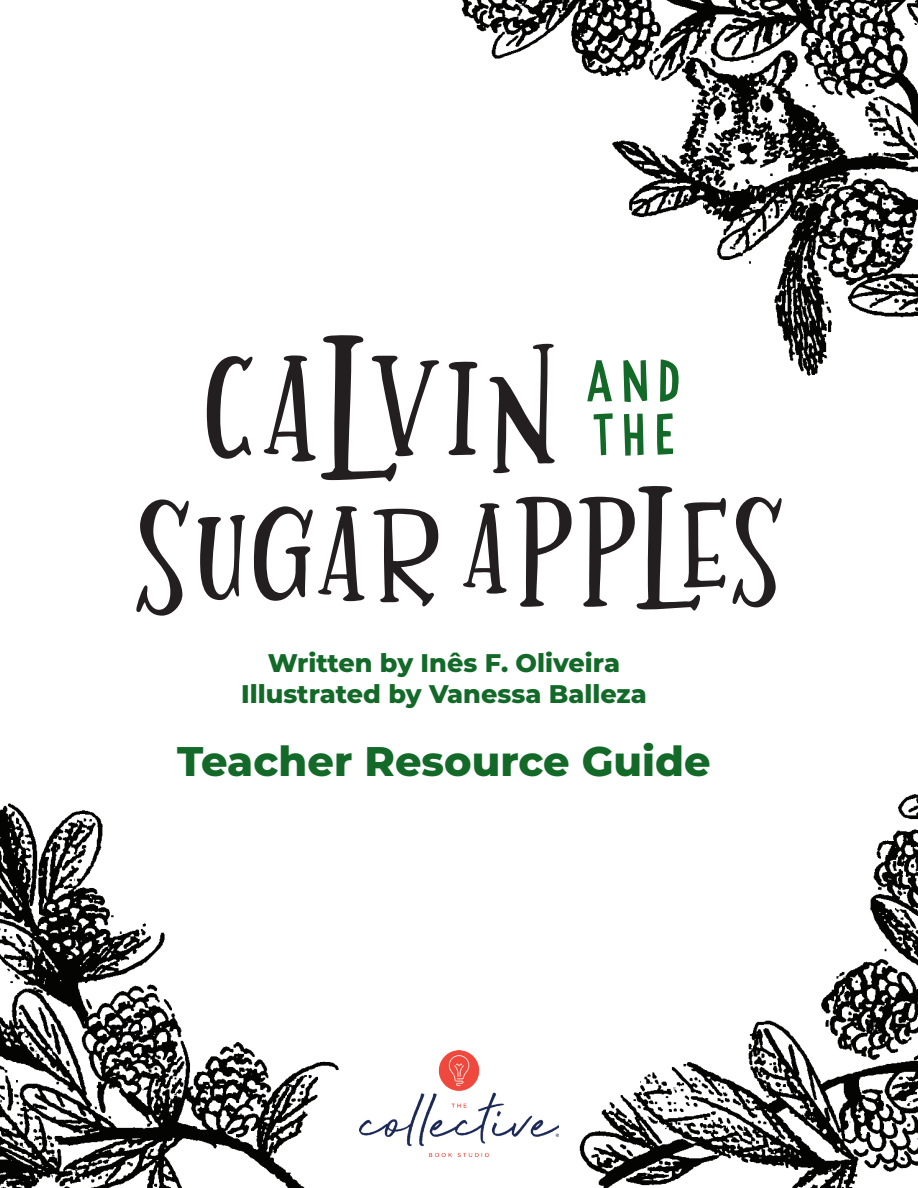
<style>
.page{position:relative;width:918px;height:1188px;background:#fff}
.page>*{position:absolute;margin:0;border:0;box-sizing:border-box;transform-origin:0 0}
.t1{font:57.6px/53.7px "Prater Block Fill Pro";letter-spacing:.03em;color:#126928}
.t2{font:800 41.4px "Montserrat";color:#126928}
.t3{font:800 25.5px/30.6px "Montserrat";color:#126928;text-align:center}
</style>
<div class="page">
<img style="left:461px;top:0;width:457px;height:376px">
<img style="left:579px;top:794px;width:339px;height:394px">
<img style="left:0;top:803px;width:339px;height:385px">
<svg style="left:207px;top:334px;width:348px;height:147px"></svg>
<svg style="left:136px;top:499px;width:302px;height:117px"></svg>
<svg style="left:463px;top:486px;width:319px;height:125px"></svg>
<img style="left:359px;top:1051px;width:200px;height:106px">
<h1 class="t1" style="left:586px;top:352px;width:102px">AND<br>THE</h1>
<p class="t3" style="left:241px;top:647px;width:407px">Written by Inês F. Oliveira<br>Illustrated by Vanessa Balleza</p>
<h2 class="t2" style="left:177px;top:731px;width:535px">Teacher Resource Guide</h2>
</div>
